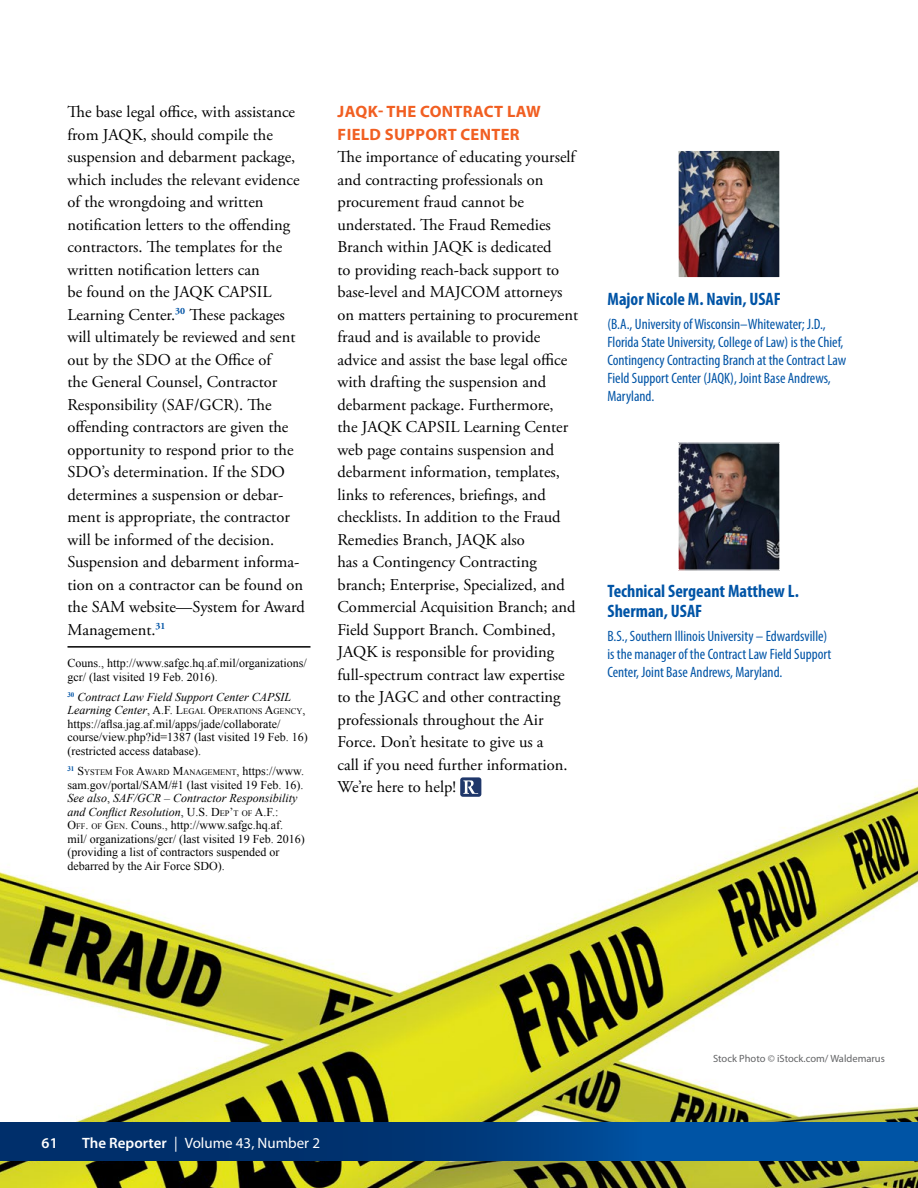
<style>
.page{position:relative;width:918px;height:1188px;background:#fff}
.page>*{position:absolute;margin:0;border:0;box-sizing:border-box;transform-origin:0 0}
.Contrib_Author{font:700 condensed 18px/19.5px "Myriad Pro";color:#0054a6}
.t1{font:16.5px/22.5px "Adobe Garamond Pro";color:#000}
.t2{font:700 16.5px/22.5px "Myriad Pro";letter-spacing:.02em;color:#f15f22}
.Contrib_Bio{font:condensed 15px/18px "Myriad Pro";color:#0054a6}
.t3{font:15px "Myriad Pro";color:#fff}
.t4{font:600 15px "Myriad Pro";color:#fff}
.Footnote_Text{font:12px/13.5px "Times New Roman";color:#000}
.Footnote_Text-2{font:italic 12px "Times New Roman";color:#000}
.t5{font:10.5px "Myriad Pro";color:#636466}
.Footnote_Text-3{font:8.4px "Times New Roman";color:#000}
.s1{font-style:italic;font-size:12px}
.s2{font-size:12px}
.s3{font-style:italic}
.s4{font-style:inherit}
.s5{font-size:8.4px}
.s6{font-weight:600}
</style>
<div class="page">
<img style="left:0;top:780px;width:918px;height:408px">
<svg style="left:0;top:1122px;width:917px;height:39px;background:#003f83"></svg>
<hr style="left:917px;top:1122px;width:1px;height:39px;background:#0054a5">
<hr style="left:68px;top:646px;width:242px;height:2px;background:#000">
<div style="left:460px;top:777px;width:21px;height:20px;background:#1f376a;border-radius:3px"></div>
<svg style="left:463px;top:780px;width:15px;height:14px"></svg>
<img style="left:679px;top:152px;width:100px;height:124px">
<div style="left:677px;top:150px;width:104px;height:128px;border:1px solid #fff"></div>
<img style="left:679px;top:444px;width:100px;height:125px">
<div style="left:677px;top:442px;width:104px;height:129px;border:1px solid #fff"></div>
<p class="t1" style="left:68px;top:101px;width:239px">The base legal office, with assistance from JAQK, should compile the suspension and debarment package, which includes the relevant evidence of the wrongdoing and written notification letters to the offending contractors. The templates for the written notification letters can<br>be found on the JAQK CAPSIL Learning Center.<sup>30</sup> These packages will ultimately be reviewed and sent out by the SDO at the Office of<br>the General Counsel, Contractor Responsibility (SAF/GCR). The offending contractors are given the opportunity to respond prior to the SDO’s determination. If the SDO determines a suspension or debar&shy;ment is appropriate, the contractor will be informed of the decision.<br>Suspension and debarment informa&shy;tion on a contractor can be found on the SAM website—System for Award Management.<sup>31</sup></p>
<p class="Footnote_Text" style="left:68px;top:656px;width:241px">Couns., http://www.safgc.hq.af.mil/organizations/ gcr/ (last visited 19 Feb. 2016).</p>
<p class="Footnote_Text-2" style="left:68px;top:689px;width:225px"><sup>30</sup> Contract Law Field Support Center CAPSIL</p>
<p class="Footnote_Text-3" style="left:68px;top:706px;width:239px"><span class="s1">Learning Center</span><span class="s2">,</span> <span class="s2">A.F. L</span>EGAL <span class="s2">O</span>PERATIONS <span class="s2">A</span>GENCY<span class="s2">,</span></p>
<p class="Footnote_Text" style="left:68px;top:717px;width:242px">https://aflsa.jag.af.mil/apps/jade/collaborate/ course/view.php?id=1387 (last visited 19 Feb. 16) (restricted access database).</p>
<p class="Footnote_Text-3" style="left:68px;top:767px;width:238px"><sup>31</sup> <span class="s2">S</span>YSTEM <span class="s2">F</span>OR <span class="s2">A</span>WARD <span class="s2">M</span>ANAGEMENT<span class="s2">, https://www.</span></p>
<p class="Footnote_Text" style="left:68px;top:778px;width:239px">sam.gov/portal/SAM/#1 (last visited 19 Feb. 16).<br><span class="s3">See also</span>, <span class="s3">SAF/GCR – Contractor Responsibility and Conflict Resolution</span>, <span class="s4">U.S. D</span><span class="s5">EP</span><span class="s4">’</span><span class="s5">T OF</span> <span class="s4">A.F.:<br>O</span><span class="s5">FF</span><span class="s4">.</span> <span class="s5">OF</span> <span class="s4">G</span><span class="s5">EN</span>. Couns., http://www.safgc.hq.af. mil/ organizations/gcr/ (last visited 19 Feb. 2016) (providing a list of contractors suspended or debarred by the Air Force SDO).</p>
<p class="t2" style="left:338px;top:100px;width:205px">JAQK- THE CONTRACT LAW<br>FIELD SUPPORT CENTER</p>
<p class="t1" style="left:338px;top:146px;width:242px">The importance of educating yourself and contracting professionals on procurement fraud cannot be understated. The Fraud Remedies Branch within JAQK is dedicated<br>to providing reach-back support to base-level and MAJCOM attorneys on matters pertaining to procurement fraud and is available to provide advice and assist the base legal office with drafting the suspension and debarment package. Furthermore,<br>the JAQK CAPSIL Learning Center web page contains suspension and debarment information, templates, links to references, briefings, and checklists. In addition to the Fraud Remedies Branch, JAQK also<br>has a Contingency Contracting branch; Enterprise, Specialized, and Commercial Acquisition Branch; and Field Support Branch. Combined, JAQK is responsible for providing full-spectrum contract law expertise to the JAGC and other contracting professionals throughout the Air Force. Don’t hesitate to give us a<br>call if you need further information.<br>We’re here to help!</p>
<p class="Contrib_Author" style="left:608px;top:288px;width:175px">Major Nicole M. Navin, USAF</p>
<p class="Contrib_Bio" style="left:608px;top:315px;width:240px">(B.A., University of Wisconsin–Whitewater; J.D., Florida State University, College of Law) is the Chief, Contingency Contracting Branch at the Contract Law Field Support Center (JAQK), Joint Base Andrews, Maryland.</p>
<p class="Contrib_Author" style="left:608px;top:581px;width:193px">Technical Sergeant Matthew L.<br>Sherman, USAF</p>
<p class="Contrib_Bio" style="left:608px;top:627px;width:225px">B.S., Southern Illinois University – Edwardsville) is the manager of the Contract Law Field Support<br>Center, Joint Base Andrews, Maryland.</p>
<p class="t4" style="left:42px;top:1133px;width:18px">61</p>
<p class="t3" style="left:82px;top:1133px;width:239px"><span class="s6">The Reporter</span> | Volume 43, Number 2</p>
<p class="t5" style="left:713px;top:1052px;width:173px">Stock Photo © iStock.com/ Waldemarus</p>
</div>
